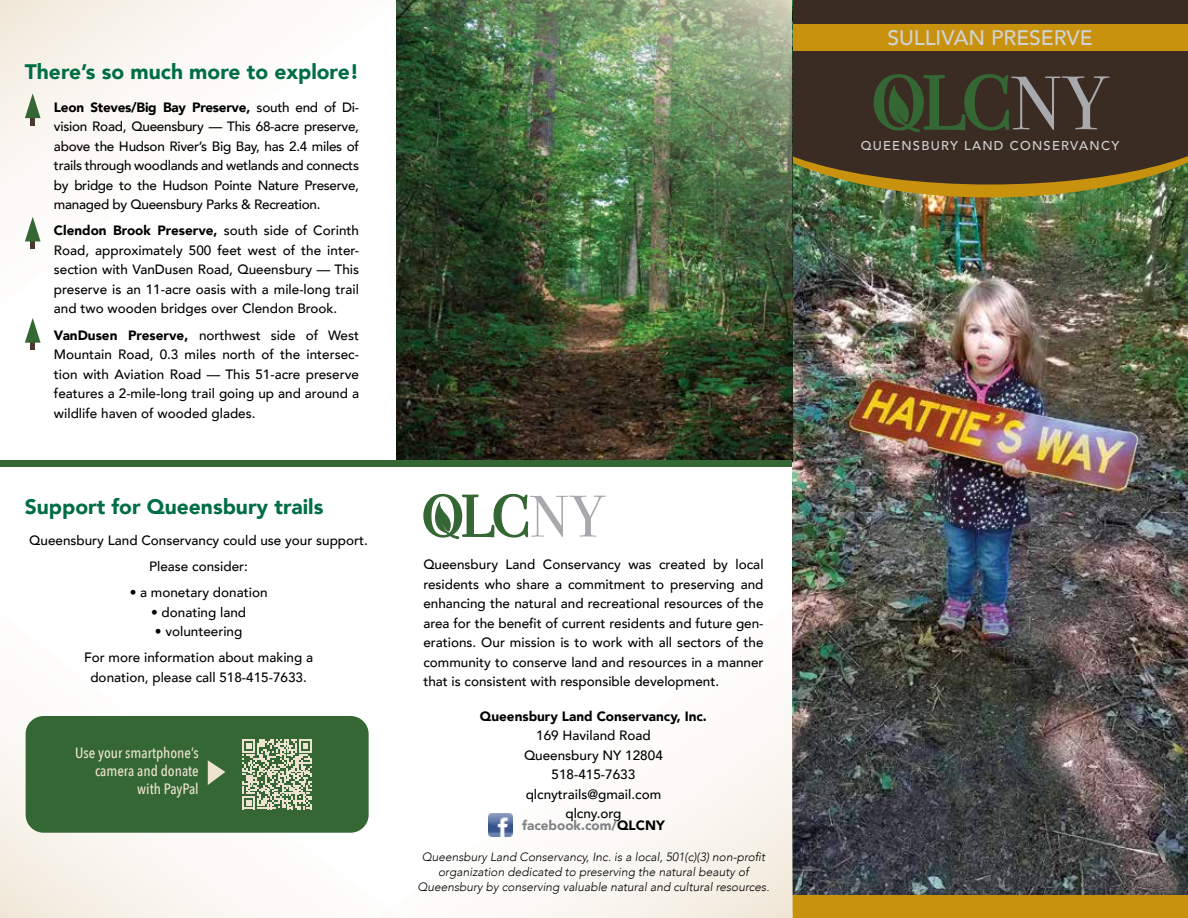
<style>
.page{position:relative;width:1188px;height:918px;background:#fff}
.page>*{position:absolute;margin:0;border:0;box-sizing:border-box;transform-origin:0 0}
.t1{font:900 21px "Avenir";color:#006e45}
.t2{font:500 21px "Avenir";color:#d1d3d4}
.t3{font:500 15px/18px "Avenir Next Condensed";color:#eee3d0;text-align:right}
.t4{font:500 13.5px/19.5px "Avenir";color:#000;text-align:justify}
.t5{font:900 13.5px "Avenir";color:#000}
.t6{font:900 13.5px "Avenir";color:#808285}
.t7{font:500 12.75px "Avenir";letter-spacing:.1em;color:#d1d3d4}
.t8{font:italic 300 12px/15px "Avenir";color:#000;text-align:center}
.s1{font-weight:900}
.s2{color:#000}
</style>
<div class="page">
<img style="left:793px;top:197px;width:395px;height:698px">
<img style="left:792px;top:184px;width:396px;height:13px">
<svg style="left:792px;top:0;width:396px;height:184px;background:#403223"></svg>
<div style="left:787px;top:24px;width:401px;height:27px;background:#c8920f"></div>
<svg style="left:874px;top:74px;width:236px;height:58px;background:#424432"></svg>
<div style="left:793px;top:895px;width:395px;height:23px;background:#c8920f"></div>
<img style="left:396px;top:316px;width:396px;height:144px">
<svg style="left:0;top:0;width:257px;height:242px"></svg>
<svg style="left:0;top:716px;width:359px;height:202px;fill:#faf7f3"></svg>
<img style="left:396px;top:0;width:396px;height:316px">
<svg style="left:360px;top:602px;width:433px;height:316px"></svg>
<div style="left:0;top:460px;width:792px;height:6px;background:#346734"></div>
<svg style="left:423px;top:494px;width:183px;height:45px"></svg>
<div style="left:30px;top:117px;width:5px;height:8px;background:#4b392f"></div>
<svg style="left:25px;top:93px;width:16px;height:25px"></svg>
<div style="left:30px;top:240px;width:5px;height:9px;background:#4b392f"></div>
<svg style="left:25px;top:217px;width:16px;height:24px"></svg>
<div style="left:30px;top:341px;width:5px;height:9px;background:#4b392f"></div>
<svg style="left:25px;top:318px;width:16px;height:25px"></svg>
<div style="left:26px;top:716px;width:343px;height:117px;background:#346734;border-radius:18px"></div>
<svg style="left:242px;top:739px;width:70px;height:70px"></svg>
<svg style="left:208px;top:760px;width:17px;height:25px"></svg>
<img style="left:488px;top:813px;width:24px;height:24px">
<h1 class="t1" style="left:25px;top:54px;width:336px">There’s so much more to explore!</h1>
<p class="t4" style="left:54px;top:97px;width:307px"><span class="s1">Leon Steves/Big Bay Preserve,</span> south end of Di&shy;vision Road, Queensbury — This 68-acre preserve, above the Hudson River’s Big Bay, has 2.4 miles of trails through woodlands and wetlands and connects by bridge to the Hudson Pointe Nature Preserve, managed by Queensbury Parks &amp; Recreation.</p>
<p class="t4" style="left:54px;top:220px;width:307px"><span class="s1">Clendon Brook Preserve,</span> south side of Corinth Road, approximately 500 feet west of the inter&shy;section with VanDusen Road, Queensbury — This preserve is an 11-acre oasis with a mile-long trail and two wooden bridges over Clendon Brook.</p>
<p class="t4" style="left:54px;top:325px;width:307px"><span class="s1">VanDusen Preserve,</span> northwest side of West Mountain Road, 0.3 miles north of the intersec&shy;tion with Aviation Road — This 51-acre preserve features a 2-mile-long trail going up and around a wildlife haven of wooded glades.</p>
<h1 class="t1" style="left:25px;top:489px;width:300px">Support for Queensbury trails</h1>
<p class="t4" style="left:29px;top:526px;width:340px;line-height:26.2px;text-align:center">Queensbury Land Conservancy could use your support.<br>Please consider:</p>
<p class="t4" style="left:130px;top:582px;width:139px">• a monetary donation</p>
<p class="t4" style="left:151px;top:601px;width:97px">• donating land</p>
<p class="t4" style="left:84px;top:617px;width:231px;line-height:26.2px;text-align:center">• volunteering<br>For more information about making a</p>
<p class="t4" style="left:90px;top:667px;width:218px">donation, please call 518-415-7633.</p>
<p class="t3" style="left:75px;top:744px;width:125px">Use your smartphone’s camera and donate with PayPal</p>
<p class="t4" style="left:423px;top:554px;width:342px">Queensbury Land Conservancy was created by local residents who share a commitment to preserving and enhancing the natural and recreational resources of the area for the benefit of current residents and future gen&shy;erations. Our mission is to work with all sectors of the community to conserve land and resources in a manner that is consistent with responsible development.</p>
<p class="t5" style="left:480px;top:705px;width:228px">Queensbury Land Conservancy, Inc.</p>
<p class="t4" style="left:524px;top:725px;width:140px;text-align:center">169 Haviland Road<br>Queensbury NY 12804<br>518-415-7633 qlcnytrails@gmail.com qlcny.org</p>
<p class="t8" style="left:417px;top:849px;width:354px">Queensbury Land Conservancy, Inc. is a local, 501(c)(3) non-profit organization dedicated to preserving the natural beauty of<br>Queensbury by conserving valuable natural and cultural resources.</p>
<p class="t6" style="left:522px;top:814px;width:144px">facebook.com/<span class="s2">QLCNY</span></p>
<h1 class="t2" style="left:887px;top:20px;width:207px">SULLIVAN PRESERVE</h1>
<p class="t7" style="left:861px;top:134px;width:260px">QUEENSBURY LAND CONSERVANCY</p>
</div>
